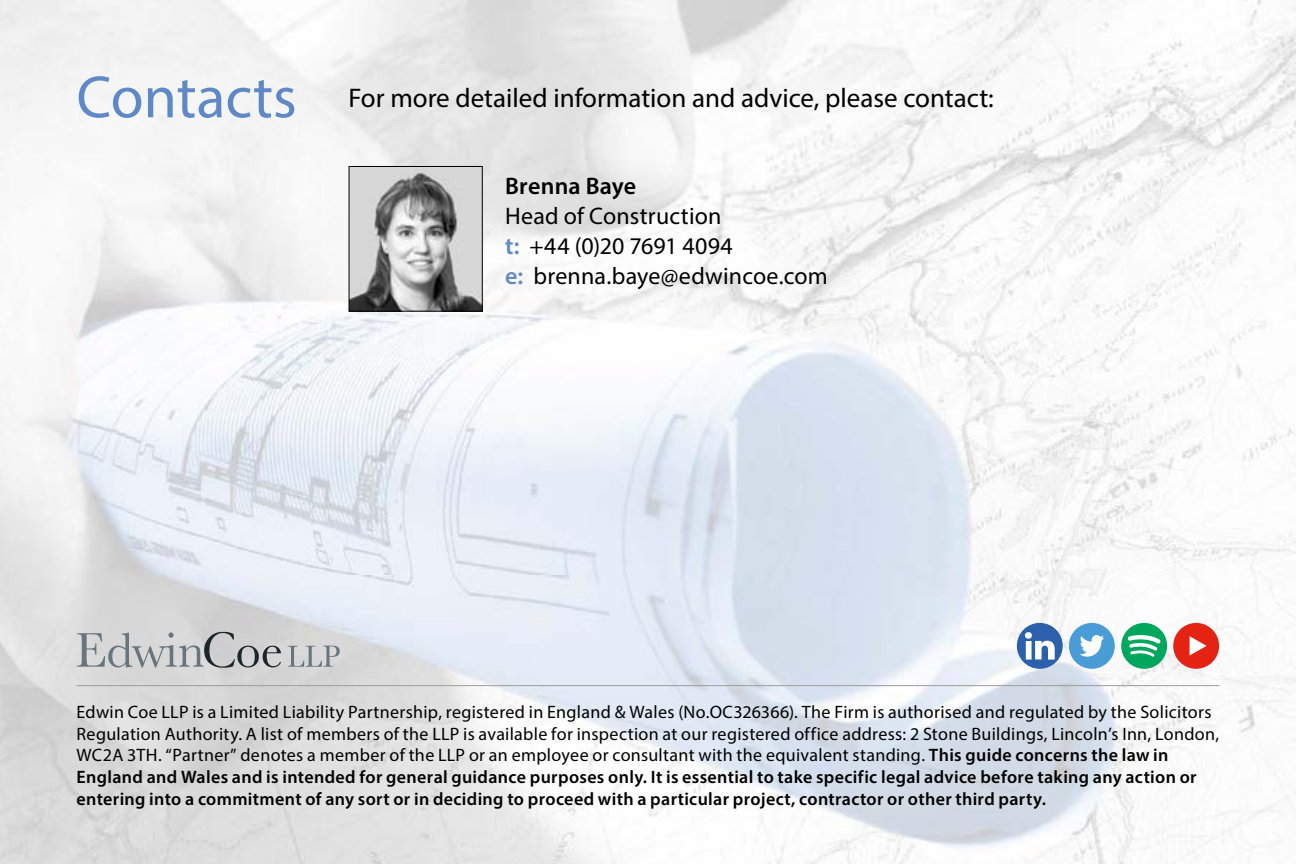
<style>
.page{position:relative;width:1296px;height:864px;background:#fff}
.page>*{position:absolute;margin:0;border:0;box-sizing:border-box;transform-origin:0 0}
.t1{font:60px "Myriad Pro";color:#5f89c6}
.t2{font:27px "Myriad Pro";color:#000}
.t3{font:24px/30px "Myriad Pro";letter-spacing:.01em;color:#000}
.t4{font:600 24px "Myriad Pro";letter-spacing:.01em;color:#000}
.t5{font:18px/21.6px "Myriad Pro";letter-spacing:.015em;color:#000}
.s1{font-weight:600;color:#5f89c6}
.s2{font-weight:600}
</style>
<div class="page">
<img style="left:0;top:0;width:697px;height:864px">
<img style="left:697px;top:0;width:599px;height:672px">
<img style="left:697px;top:672px;width:599px;height:192px">
<svg style="left:288px;top:646px;width:52px;height:21px"></svg>
<svg style="left:77px;top:632px;width:204px;height:36px;background:#b9bbbd"></svg>
<img style="left:351px;top:168px;width:130px;height:142px">
<div style="left:349px;top:166px;width:134px;height:146px;border:1px solid #000"></div>
<div style="left:1121px;top:623px;width:46px;height:46px;background:#00a75d;border-radius:50%"></div>
<svg style="left:1128px;top:635px;width:33px;height:22px"></svg>
<div style="left:1173px;top:623px;width:46px;height:46px;background:#e42313;border-radius:50%"></div>
<svg style="left:1190px;top:636px;width:17px;height:20px"></svg>
<hr style="left:77px;top:685px;width:1142px;height:1px;background:#9d9d9c">
<div style="left:1017px;top:623px;width:46px;height:46px;background:#2c60ab;border-radius:50%"></div>
<svg style="left:1025px;top:632px;width:30px;height:28px"></svg>
<div style="left:1069px;top:623px;width:46px;height:46px;background:#4a9cd6;border-radius:50%"></div>
<svg style="left:1079px;top:635px;width:25px;height:22px"></svg>
<h1 class="t1" style="left:77px;top:60px;width:222px">Contacts</h1>
<h2 class="t2" style="left:349px;top:82px;width:647px">For more detailed information and advice, please contact:</h2>
<h3 class="t4" style="left:505px;top:171px;width:133px">Brenna Baye</h3>
<h3 class="t3" style="left:505px;top:201px;width:324px">Head of Construction<br><span class="s1">t:</span> +44 (0)20 7691 4094<br><span class="s1">e:</span> brenna.baye@edwincoe.com</h3>
<p class="t5" style="left:77px;top:701px;width:1144px">Edwin Coe LLP is a Limited Liability Partnership, registered in England &amp; Wales (No.OC326366). The Firm is authorised and regulated by the Solicitors Regulation Authority. A list of members of the LLP is available for inspection at our registered office address: 2 Stone Buildings, Lincoln’s Inn, London, WC2A 3TH. “Partner” denotes a member of the LLP or an employee or consultant with the equivalent standing. <span class="s2">This guide concerns the law in England and Wales and is intended for general guidance purposes only. It is essential to take specific legal advice before taking any action or entering into a commitment of any sort or in deciding to proceed with a particular project, contractor or other third party.</span></p>
</div>
